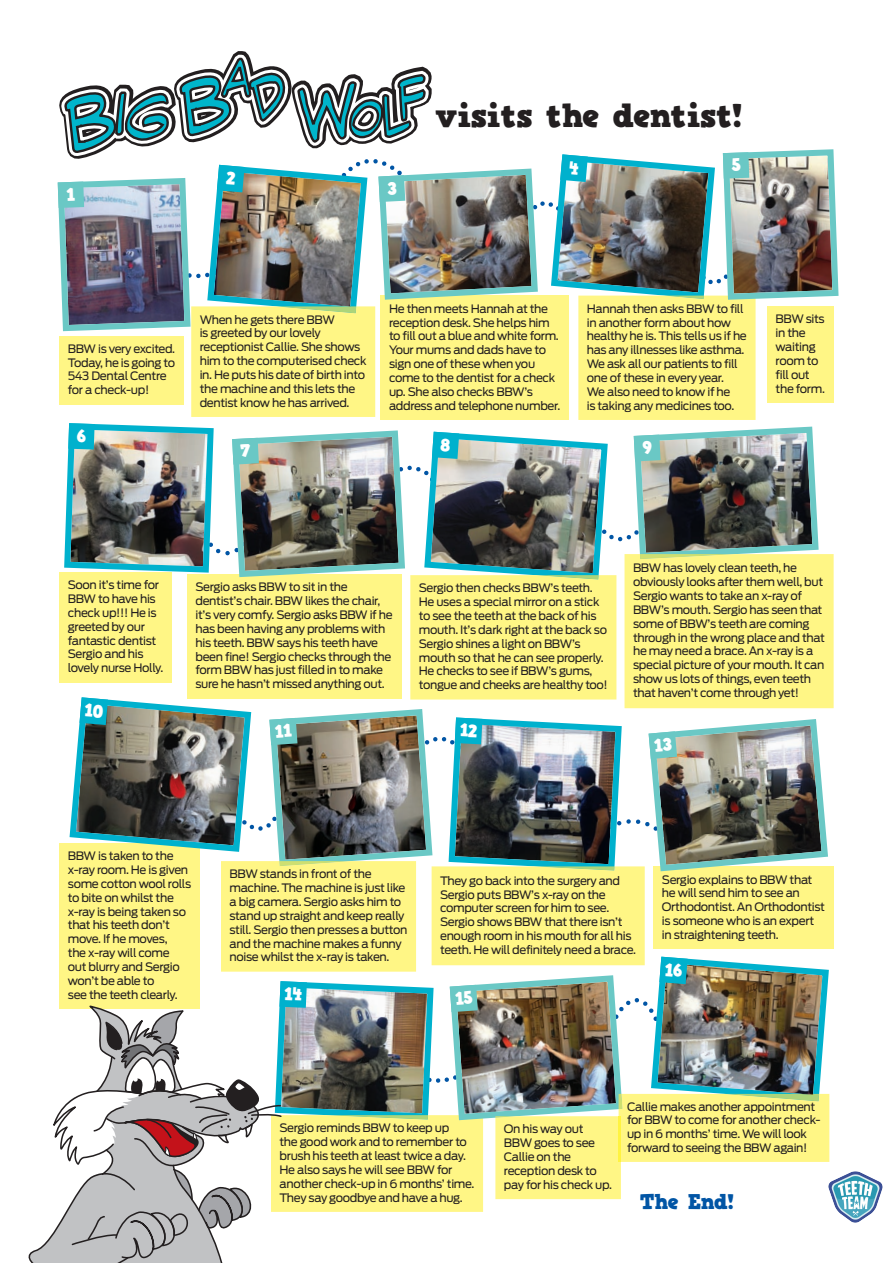
<style>
.page{position:relative;width:893px;height:1263px;background:#fff}
.page>*{position:absolute;margin:0;border:0;box-sizing:border-box;transform-origin:0 0}
.t1{font:32.7px "HVD Comic Serif Pro";letter-spacing:-.015em;color:#231f20}
.t2{font:21px "HVD Comic Serif Pro";letter-spacing:-.01em;color:#0155a5}
.t3{font:11.55px/13.8px "Antenna";letter-spacing:-.03em;color:#231f20}
</style>
<div class="page">
<img style="left:841px;top:1171px;width:42px;height:52px">
<img style="left:29px;top:51px;width:812px;height:1212px">
<h1 class="t1" style="left:435px;top:97px;width:308px">visits the dentist!</h1>
<p class="t3" style="left:68px;top:342px;width:109px">BBW is very excited.<br>Today, he is going to<br>543 Dental Centre for a check-up!</p>
<p class="t3" style="left:200px;top:313px;width:168px">When he gets there BBW<br>is greeted by our lovely receptionist Callie. She shows him to the computerised check in. He puts his date of birth into the machine and this lets the dentist know he has arrived.</p>
<p class="t3" style="left:389px;top:302px;width:173px">He then meets Hannah at the reception desk. She helps him to fill out a blue and white form.<br>Your mums and dads have to sign one of these when you come to the dentist for a check up. She also checks BBW’s address and telephone number.</p>
<p class="t3" style="left:587px;top:302px;width:161px">Hannah then asks BBW to fill in another form about how healthy he is. This tells us if he has any illnesses like asthma.<br>We ask all our patients to fill one of these in every year.<br>We also need to know if he<br>is taking any medicines too.</p>
<p class="t3" style="left:775px;top:313px;width:51px">BBW sits in the waiting room to fill out the form.</p>
<p class="t3" style="left:68px;top:579px;width:97px">Soon it’s time for<br>BBW to have his check up!!! He is greeted by our fantastic dentist<br>Sergio and his lovely nurse Holly.</p>
<p class="t3" style="left:419px;top:582px;width:190px">Sergio then checks BBW’s teeth.<br>He uses a special mirror on a stick to see the teeth at the back of his mouth. It’s dark right at the back so<br>Sergio shines a light on BBW’s mouth so that he can see properly.<br>He checks to see if BBW’s gums, tongue and cheeks are healthy too!</p>
<p class="t3" style="left:195px;top:581px;width:199px">Sergio asks BBW to sit in the dentist’s chair. BBW likes the chair, it’s very comfy. Sergio asks BBW if he has been having any problems with his teeth. BBW says his teeth have been fine! Sergio checks through the form BBW has just filled in to make sure he hasn’t missed anything out.</p>
<p class="t3" style="left:633px;top:562px;width:193px">BBW has lovely clean teeth, he obviously looks after them well, but<br>Sergio wants to take an x-ray of<br>BBW’s mouth. Sergio has seen that some of BBW’s teeth are coming through in the wrong place and that he may need a brace. An x-ray is a special picture of your mouth. It can show us lots of things, even teeth that haven’t come through yet!</p>
<p class="t3" style="left:68px;top:850px;width:125px">BBW is taken to the x-ray room. He is given some cotton wool rolls to bite on whilst the x-ray is being taken so that his teeth don’t move. If he moves,<br>the x-ray will come out blurry and Sergio won’t be able to<br>see the teeth clearly.</p>
<p class="t3" style="left:229px;top:868px;width:179px">BBW stands in front of the machine. The machine is just like a big camera. Sergio asks him to stand up straight and keep really still. Sergio then presses a button and the machine makes a funny noise whilst the x-ray is taken.</p>
<p class="t3" style="left:440px;top:874px;width:197px">They go back into the surgery and Sergio puts BBW’s x-ray on the computer screen for him to see.<br>Sergio shows BBW that there isn’t enough room in his mouth for all his teeth. He will definitely need a brace.</p>
<p class="t3" style="left:662px;top:873px;width:164px">Sergio explains to BBW that he will send him to see an<br>Orthodontist. An Orthodontist is someone who is an expert in straightening teeth.</p>
<p class="t3" style="left:279px;top:1122px;width:196px">Sergio reminds BBW to keep up<br>the good work and to remember to brush his teeth at least twice a day.<br>He also says he will see BBW for another check-up in 6 months’ time.<br>They say goodbye and have a hug.</p>
<p class="t3" style="left:504px;top:1123px;width:110px">On his way out<br>BBW goes to see<br>Callie on the reception desk to pay for his check up.</p>
<p class="t3" style="left:627px;top:1100px;width:195px">Callie makes another appointment for BBW to come for another check&shy;up in 6 months’ time. We will look forward to seeing the BBW again!</p>
<h2 class="t2" style="left:640px;top:1189px;width:95px">The End!</h2>
</div>
